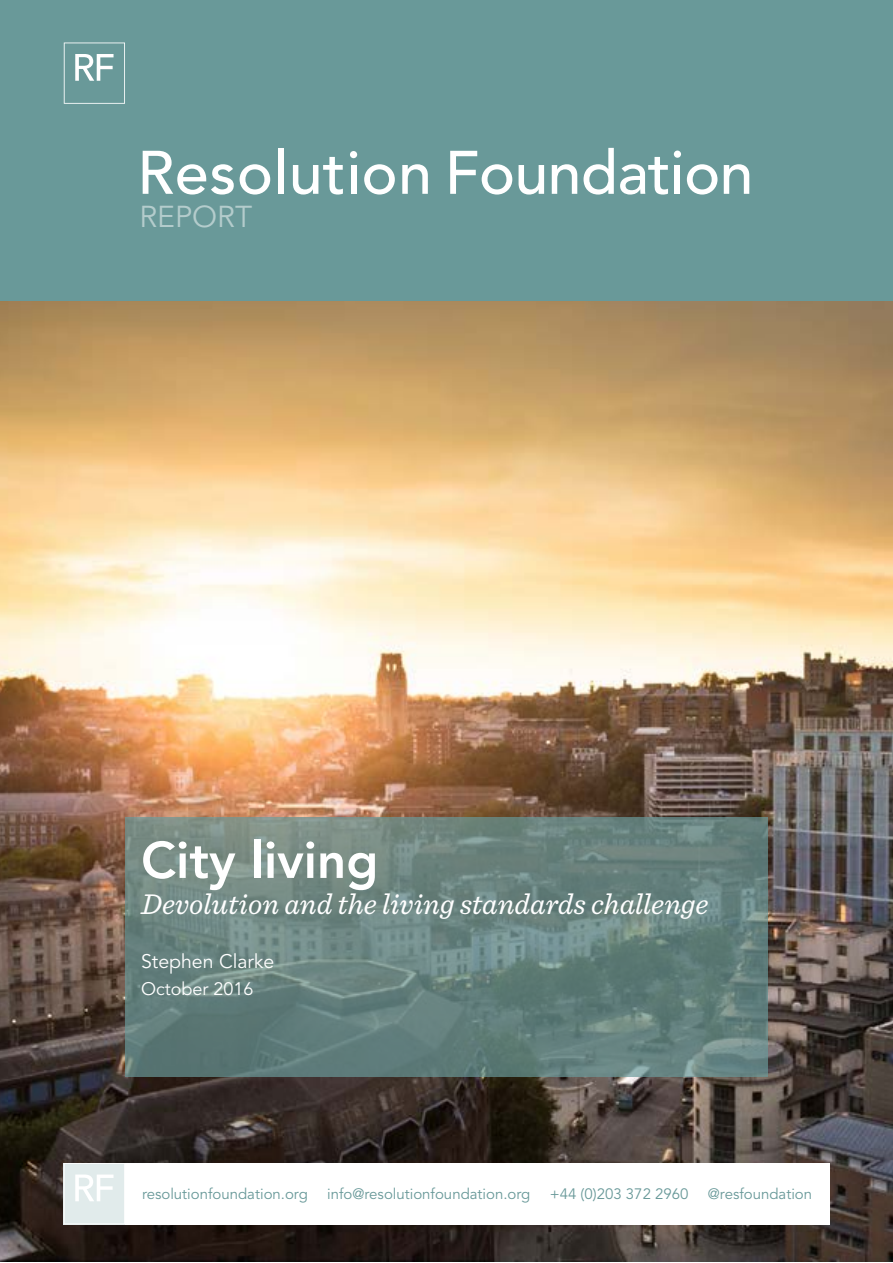
<style>
.page{position:relative;width:893px;height:1263px;background:#fff}
.page>*{position:absolute;margin:0;border:0;box-sizing:border-box;transform-origin:0 0}
.t1{font:800 51px "Avenir LT Std";color:#fff}
.t2{font:italic 30px "Sentinel";color:#fff}
.t3{font:30px "Avenir LT Std";color:#b4cccc}
.t4{font:19.5px "Avenir LT Std";color:#fff}
.t5{font:18px "Avenir LT Std";color:#fff}
.t6{font:15px "Avenir LT Std";color:#699999}
</style>
<div class="page">
<img style="left:0;top:301px;width:893px;height:961px">
<div style="left:125px;top:1163px;width:704px;height:61px;background:#fff"></div>
<div style="left:0;top:0;width:893px;height:301px;background:#699999"></div>
<svg style="left:64px;top:43px;width:61px;height:61px"></svg>
<svg style="left:143px;top:151px;width:91px;height:44px"></svg>
<svg style="left:240px;top:164px;width:30px;height:31px"></svg>
<div style="left:278px;top:148px;width:6px;height:46px;background:#fff"></div>
<svg style="left:293px;top:157px;width:50px;height:38px"></svg>
<div style="left:351px;top:165px;width:5px;height:29px;background:#fff"></div>
<svg style="left:364px;top:164px;width:31px;height:31px"></svg>
<svg style="left:402px;top:164px;width:26px;height:30px"></svg>
<div style="left:350px;top:151px;width:7px;height:7px;background:#fff;border-radius:50%"></div>
<svg style="left:450px;top:151px;width:62px;height:44px"></svg>
<svg style="left:519px;top:165px;width:25px;height:30px"></svg>
<svg style="left:552px;top:164px;width:25px;height:30px"></svg>
<svg style="left:584px;top:148px;width:30px;height:47px"></svg>
<svg style="left:620px;top:157px;width:48px;height:38px"></svg>
<div style="left:675px;top:165px;width:5px;height:29px;background:#fff"></div>
<svg style="left:687px;top:164px;width:30px;height:31px"></svg>
<svg style="left:724px;top:164px;width:25px;height:30px"></svg>
<div style="left:674px;top:151px;width:7px;height:7px;background:#fff;border-radius:50%"></div>
<svg style="left:64px;top:1163px;width:61px;height:61px"></svg>
<svg style="left:125px;top:817px;width:643px;height:260px;background:#69837f"></svg>
<h2 class="t3" style="left:139px;top:200px;width:115px">REPORT</h2>
<h1 class="t1" style="left:141px;top:830px;width:239px">City living</h1>
<h2 class="t2" style="left:141px;top:881px;width:569px">Devolution and the living standards challenge</h2>
<h3 class="t4" style="left:141px;top:950px;width:135px">Stephen Clarke</h3>
<p class="t5" style="left:141px;top:978px;width:114px">October 2016</p>
<p class="t6" style="left:142px;top:1185px;width:167px">resolutionfoundation.org</p>
<p class="t6" style="left:327px;top:1185px;width:205px">info@resolutionfoundation.org</p>
<p class="t6" style="left:550px;top:1185px;width:140px">+44 (0)203 372 2960</p>
<p class="t6" style="left:708px;top:1185px;width:106px">@resfoundation</p>
</div>
